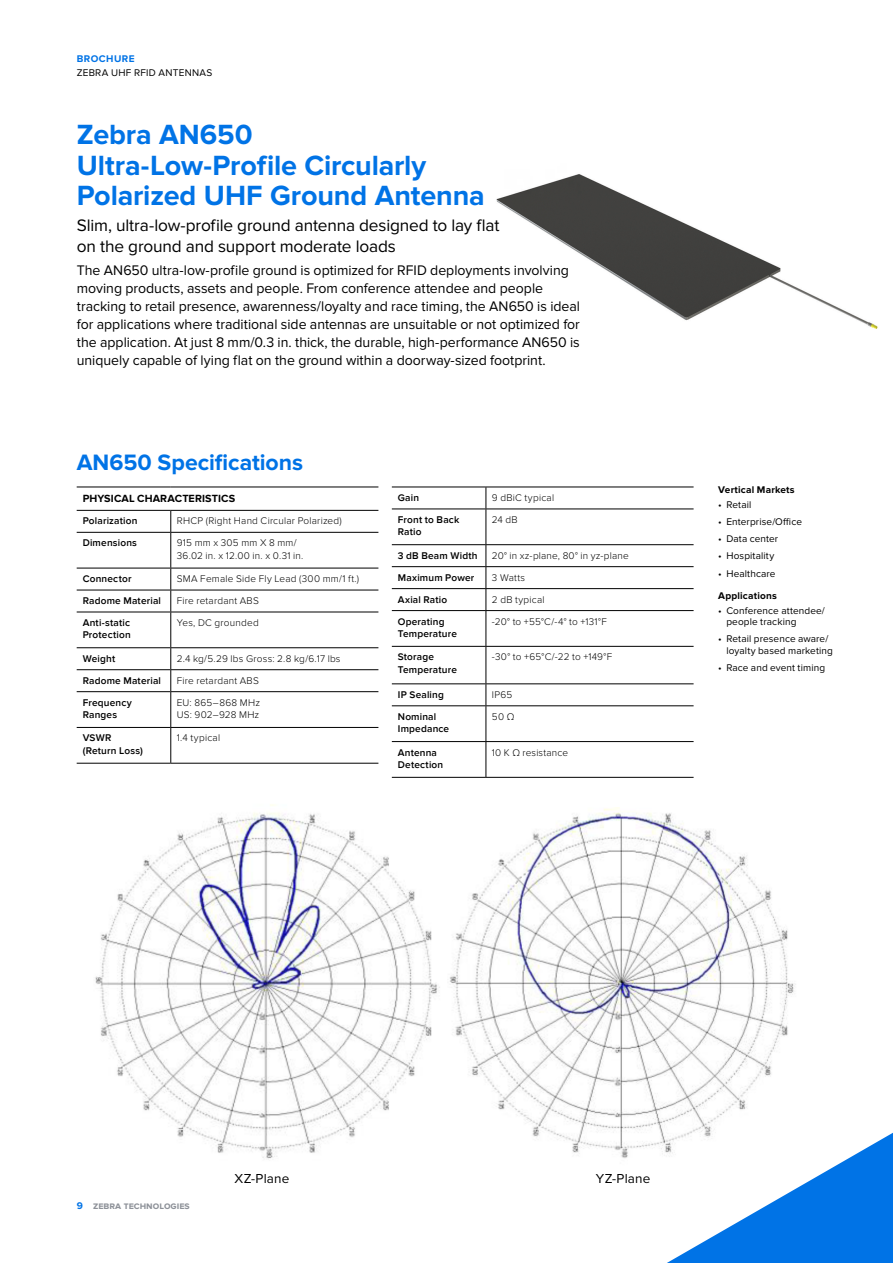
<style>
.page{position:relative;width:893px;height:1263px;background:#fff}
.page>*{position:absolute;margin:0;border:0;box-sizing:border-box;transform-origin:0 0}
.t1{font:700 28.8px/30.3px "Proxima Nova";letter-spacing:-.005em;color:#0073e6}
.t2{font:700 23.1px "Proxima Nova";color:#0073e6}
.t3{font:17.25px/20.7px "Proxima Nova";letter-spacing:-.01em;color:#000}
.t4{font:14.4px/18px "Proxima Nova";color:#000}
.t5{font:13.5px "Proxima Nova";letter-spacing:.01em;color:#000}
.t6{font:700 10.8px "Proxima Nova";letter-spacing:.01em;color:#000}
.t7{font:300 10.05px/12.3px "Proxima Nova";letter-spacing:.02em;color:#000}
.t8{font:600 10.05px/12.3px "Proxima Nova";letter-spacing:.02em;color:#000}
.t9{font:10.05px/11.6px "Proxima Nova";letter-spacing:.01em;color:#000}
.t10{font:700 10.05px "Proxima Nova";letter-spacing:.015em;color:#000}
.t11{font:10.05px "Proxima Nova";letter-spacing:.03em;color:#000}
.t12{font:700 10.05px "Proxima Nova";color:#8e9299}
.t13{font:700 10.05px "Proxima Nova";letter-spacing:.05em;color:#0073e6}
.s1{color:#0073e6}
</style>
<div class="page">
<img style="left:496px;top:174px;width:382px;height:155px">
<hr style="left:77px;top:487px;width:94px;height:1px;background:#000">
<hr style="left:171px;top:487px;width:207px;height:1px;background:#000">
<hr style="left:77px;top:510px;width:94px;height:1px;background:#000">
<hr style="left:171px;top:510px;width:207px;height:1px;background:#000">
<hr style="left:77px;top:532px;width:94px;height:1px;background:#000">
<hr style="left:171px;top:532px;width:207px;height:1px;background:#000">
<hr style="left:77px;top:568px;width:94px;height:1px;background:#000">
<hr style="left:171px;top:568px;width:207px;height:1px;background:#000">
<hr style="left:77px;top:590px;width:94px;height:1px;background:#000">
<hr style="left:171px;top:590px;width:207px;height:1px;background:#000">
<hr style="left:77px;top:612px;width:94px;height:1px;background:#000">
<hr style="left:171px;top:612px;width:207px;height:1px;background:#000">
<hr style="left:77px;top:647px;width:94px;height:1px;background:#000">
<hr style="left:171px;top:647px;width:207px;height:1px;background:#000">
<hr style="left:77px;top:669px;width:94px;height:1px;background:#000">
<hr style="left:171px;top:669px;width:207px;height:1px;background:#000">
<hr style="left:77px;top:691px;width:94px;height:1px;background:#000">
<hr style="left:171px;top:691px;width:207px;height:1px;background:#000">
<hr style="left:77px;top:727px;width:94px;height:1px;background:#000">
<hr style="left:171px;top:727px;width:207px;height:1px;background:#000">
<hr style="left:77px;top:763px;width:94px;height:1px;background:#000">
<hr style="left:171px;top:763px;width:207px;height:1px;background:#000">
<svg style="left:170px;top:511px;width:1px;height:21px"></svg>
<hr style="left:170px;top:533px;width:1px;height:35px;background:#000">
<svg style="left:170px;top:568px;width:1px;height:44px"></svg>
<hr style="left:170px;top:612px;width:1px;height:35px;background:#000">
<svg style="left:170px;top:648px;width:1px;height:43px"></svg>
<hr style="left:170px;top:692px;width:1px;height:35px;background:#000">
<hr style="left:170px;top:728px;width:1px;height:35px;background:#000">
<hr style="left:392px;top:487px;width:94px;height:1px;background:#000">
<hr style="left:486px;top:487px;width:208px;height:1px;background:#000">
<hr style="left:392px;top:509px;width:94px;height:1px;background:#000">
<hr style="left:486px;top:509px;width:208px;height:1px;background:#000">
<hr style="left:392px;top:544px;width:94px;height:1px;background:#000">
<hr style="left:486px;top:544px;width:208px;height:1px;background:#000">
<hr style="left:392px;top:566px;width:94px;height:1px;background:#000">
<hr style="left:486px;top:566px;width:208px;height:1px;background:#000">
<hr style="left:392px;top:588px;width:94px;height:1px;background:#000">
<hr style="left:486px;top:588px;width:208px;height:1px;background:#000">
<hr style="left:392px;top:610px;width:94px;height:1px;background:#000">
<hr style="left:486px;top:610px;width:208px;height:1px;background:#000">
<hr style="left:392px;top:646px;width:94px;height:1px;background:#000">
<hr style="left:486px;top:646px;width:208px;height:1px;background:#000">
<hr style="left:392px;top:683px;width:94px;height:1px;background:#000">
<hr style="left:486px;top:683px;width:208px;height:1px;background:#000">
<hr style="left:392px;top:705px;width:94px;height:1px;background:#000">
<hr style="left:486px;top:705px;width:208px;height:1px;background:#000">
<hr style="left:392px;top:741px;width:94px;height:1px;background:#000">
<hr style="left:486px;top:741px;width:208px;height:1px;background:#000">
<hr style="left:392px;top:777px;width:94px;height:1px;background:#000">
<hr style="left:486px;top:777px;width:208px;height:1px;background:#000">
<svg style="left:486px;top:487px;width:1px;height:22px"></svg>
<hr style="left:486px;top:509px;width:1px;height:35px;background:#000">
<svg style="left:486px;top:545px;width:1px;height:65px"></svg>
<hr style="left:486px;top:611px;width:1px;height:35px;background:#000">
<hr style="left:486px;top:647px;width:1px;height:36px;background:#000">
<svg style="left:486px;top:684px;width:1px;height:21px"></svg>
<hr style="left:486px;top:706px;width:1px;height:35px;background:#000">
<hr style="left:486px;top:742px;width:1px;height:35px;background:#000">
<svg style="left:667px;top:1133px;width:226px;height:130px"></svg>
<img style="left:95px;top:804px;width:345px;height:355px">
<img style="left:450px;top:808px;width:346px;height:359px">
<p class="t13" style="left:77px;top:53px;width:60px">BROCHURE</p>
<p class="t11" style="left:77px;top:66px;width:137px">ZEBRA UHF RFID ANTENNAS</p>
<h1 class="t1" style="left:77px;top:120px;width:410px">Zebra AN650<br>Ultra-Low-Profile Circularly<br>Polarized UHF Ground Antenna</h1>
<p class="t3" style="left:77px;top:215px;width:424px">Slim, ultra-low-profile ground antenna designed to lay flat on the ground and support moderate loads</p>
<p class="t4" style="left:77px;top:261px;width:505px">The AN650 ultra-low-profile ground is optimized for RFID deployments involving moving products, assets and people. From conference attendee and people tracking to retail presence, awarenness/loyalty and race timing, the AN650 is ideal for applications where traditional side antennas are unsuitable or not optimized for the application. At just 8 mm/0.3 in. thick, the durable, high-performance AN650 is uniquely capable of lying flat on the ground within a doorway-sized footprint.</p>
<h2 class="t2" style="left:77px;top:449px;width:228px">AN650 Specifications</h2>
<p class="t6" style="left:83px;top:492px;width:154px">PHYSICAL CHARACTERISTICS</p>
<p class="t8" style="left:83px;top:515px;width:56px">Polarization</p>
<p class="t7" style="left:177px;top:515px;width:167px">RHCP (Right Hand Circular Polarized)</p>
<p class="t8" style="left:83px;top:537px;width:56px">Dimensions</p>
<p class="t7" style="left:177px;top:537px;width:128px">915 mm x 305 mm X 8 mm/<br>36.02 in. x 12.00 in. x 0.31 in.</p>
<p class="t8" style="left:83px;top:573px;width:50px">Connector</p>
<p class="t7" style="left:177px;top:573px;width:184px">SMA Female Side Fly Lead (300 mm/1 ft.)</p>
<p class="t8" style="left:83px;top:595px;width:80px">Radome Material</p>
<p class="t7" style="left:177px;top:595px;width:84px">Fire retardant ABS</p>
<p class="t8" style="left:83px;top:617px;width:50px">Anti-static<br>Protection</p>
<p class="t7" style="left:177px;top:616px;width:83px">Yes, DC grounded</p>
<p class="t8" style="left:83px;top:652px;width:34px">Weight</p>
<p class="t7" style="left:177px;top:652px;width:165px">2.4 kg/5.29 lbs Gross: 2.8 kg/6.17 lbs</p>
<p class="t8" style="left:83px;top:674px;width:80px">Radome Material</p>
<p class="t7" style="left:177px;top:674px;width:84px">Fire retardant ABS</p>
<p class="t8" style="left:83px;top:696px;width:51px">Frequency<br>Ranges</p>
<p class="t7" style="left:177px;top:696px;width:85px">EU: 865–868 MHz<br>US: 902–928 MHz</p>
<p class="t8" style="left:83px;top:732px;width:62px">VSWR (Return Loss)</p>
<p class="t7" style="left:177px;top:732px;width:45px">1.4 typical</p>
<p class="t8" style="left:398px;top:492px;width:23px">Gain</p>
<p class="t7" style="left:492px;top:491px;width:64px">9 dBiC typical</p>
<p class="t8" style="left:398px;top:514px;width:63px">Front to Back<br>Ratio</p>
<p class="t7" style="left:492px;top:513px;width:27px">24 dB</p>
<p class="t8" style="left:398px;top:549px;width:81px">3 dB Beam Width</p>
<p class="t7" style="left:492px;top:549px;width:138px">20° in xz-plane, 80° in yz-plane</p>
<p class="t8" style="left:398px;top:571px;width:78px">Maximum Power</p>
<p class="t7" style="left:492px;top:571px;width:35px">3 Watts</p>
<p class="t8" style="left:398px;top:593px;width:51px">Axial Ratio</p>
<p class="t7" style="left:492px;top:593px;width:54px">2 dB typical</p>
<p class="t8" style="left:398px;top:615px;width:61px">Operating<br>Temperature</p>
<p class="t7" style="left:492px;top:615px;width:117px">-20° to +55°C/-4° to +131°F</p>
<p class="t8" style="left:398px;top:651px;width:61px">Storage<br>Temperature</p>
<p class="t7" style="left:492px;top:651px;width:122px">-30° to +65°C/-22 to +149°F</p>
<p class="t8" style="left:398px;top:688px;width:48px">IP Sealing</p>
<p class="t7" style="left:492px;top:688px;width:22px">IP65</p>
<p class="t8" style="left:398px;top:710px;width:53px">Nominal<br>Impedance</p>
<p class="t7" style="left:492px;top:710px;width:24px">50 Ω</p>
<p class="t8" style="left:398px;top:746px;width:47px">Antenna<br>Detection</p>
<p class="t7" style="left:492px;top:746px;width:78px">10 K Ω resistance</p>
<p class="t10" style="left:718px;top:484px;width:78px">Vertical Markets</p>
<p class="t9" style="left:718px;top:499px;width:35px">• Retail</p>
<p class="t9" style="left:718px;top:516px;width:85px">• Enterprise/Office</p>
<p class="t9" style="left:718px;top:533px;width:61px">• Data center</p>
<p class="t9" style="left:718px;top:550px;width:58px">• Hospitality</p>
<p class="t9" style="left:718px;top:568px;width:59px">• Healthcare</p>
<p class="t10" style="left:718px;top:590px;width:60px">Applications</p>
<p class="t9" style="left:726px;top:604px;width:100px;text-indent:-8px">• Conference attendee/ people tracking</p>
<p class="t9" style="left:726px;top:633px;width:108px;text-indent:-8px">• Retail presence aware/ loyalty based marketing</p>
<p class="t9" style="left:718px;top:661px;width:108px">• Race and event timing</p>
<p class="t12" style="left:77px;top:1200px;width:115px"><span class="s1">9</span> zebra technologies</p>
<p class="t5" style="left:235px;top:1170px;width:56px">XZ-Plane</p>
<p class="t5" style="left:596px;top:1170px;width:56px">YZ-Plane</p>
</div>
